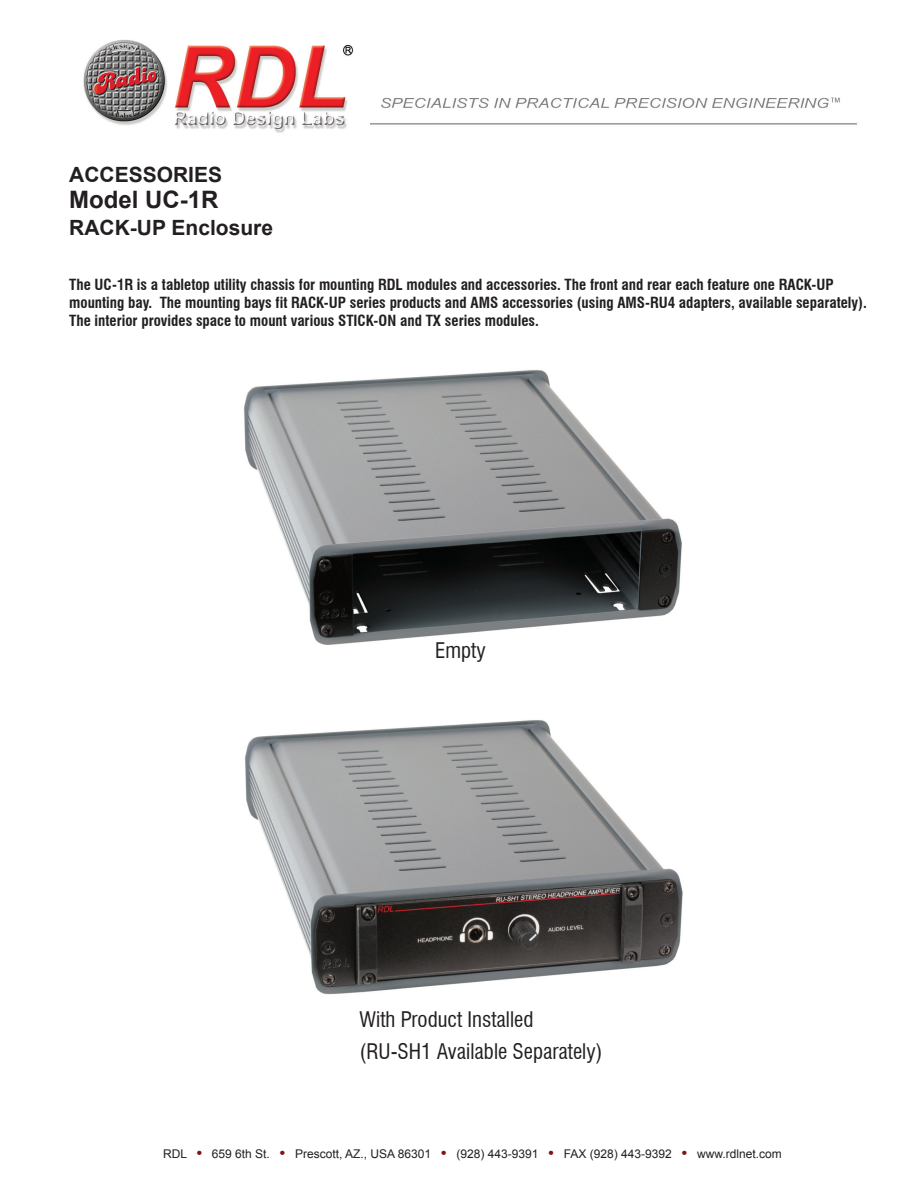
<style>
.page{position:relative;width:918px;height:1188px;background:#fff}
.page>*{position:absolute;margin:0;border:0;box-sizing:border-box;transform-origin:0 0}
.t1{font:700 24px "Arial";color:#231f20}
.t2{font:condensed 21px/32px "Swiss 721 BT";color:#231f20}
.t3{font:700 21px "Arial";color:#231f20}
.t4{font:700 condensed 15px/18px "Swiss 721 BT";color:#231f20}
.t5{font:12px "Arial";color:#231f20}
.s1{font-weight:700;font-size:15px;color:#7f1315}
</style>
<div class="page">
<img style="left:245px;top:720px;width:438px;height:275px">
<img style="left:244px;top:370px;width:438px;height:275px">
<img style="left:84px;top:39px;width:773px;height:94px">
<h2 class="t3" style="left:69px;top:160px;width:154px">ACCESSORIES</h2>
<h1 class="t1" style="left:69px;top:184px;width:151px">Model UC-1R</h1>
<h2 class="t3" style="left:69px;top:213px;width:205px">RACK-UP Enclosure</h2>
<p class="t4" style="left:69px;top:276px;width:799px">The UC-1R is a tabletop utility chassis for mounting RDL modules and accessories. The front and rear each feature one RACK-UP mounting bay. The mounting bays fit RACK-UP series products and AMS accessories (using AMS-RU4 adapters, available separately).<br>The interior provides space to mount various STICK-ON and TX series modules.</p>
<h2 class="t2" style="left:435px;top:635px;width:52px">Empty</h2>
<h2 class="t2" style="left:360px;top:1004px;width:244px">With Product Installed (RU-SH1 Available Separately)</h2>
<p class="t5" style="left:163px;top:1146px;width:620px">RDL <span class="s1">•</span> 659 6th St. <span class="s1">•</span> Prescott, AZ., USA 86301 <span class="s1">•</span> (928) 443-9391 <span class="s1">•</span> FAX (928) 443-9392 <span class="s1">•</span> www.rdlnet.com</p>
</div>
